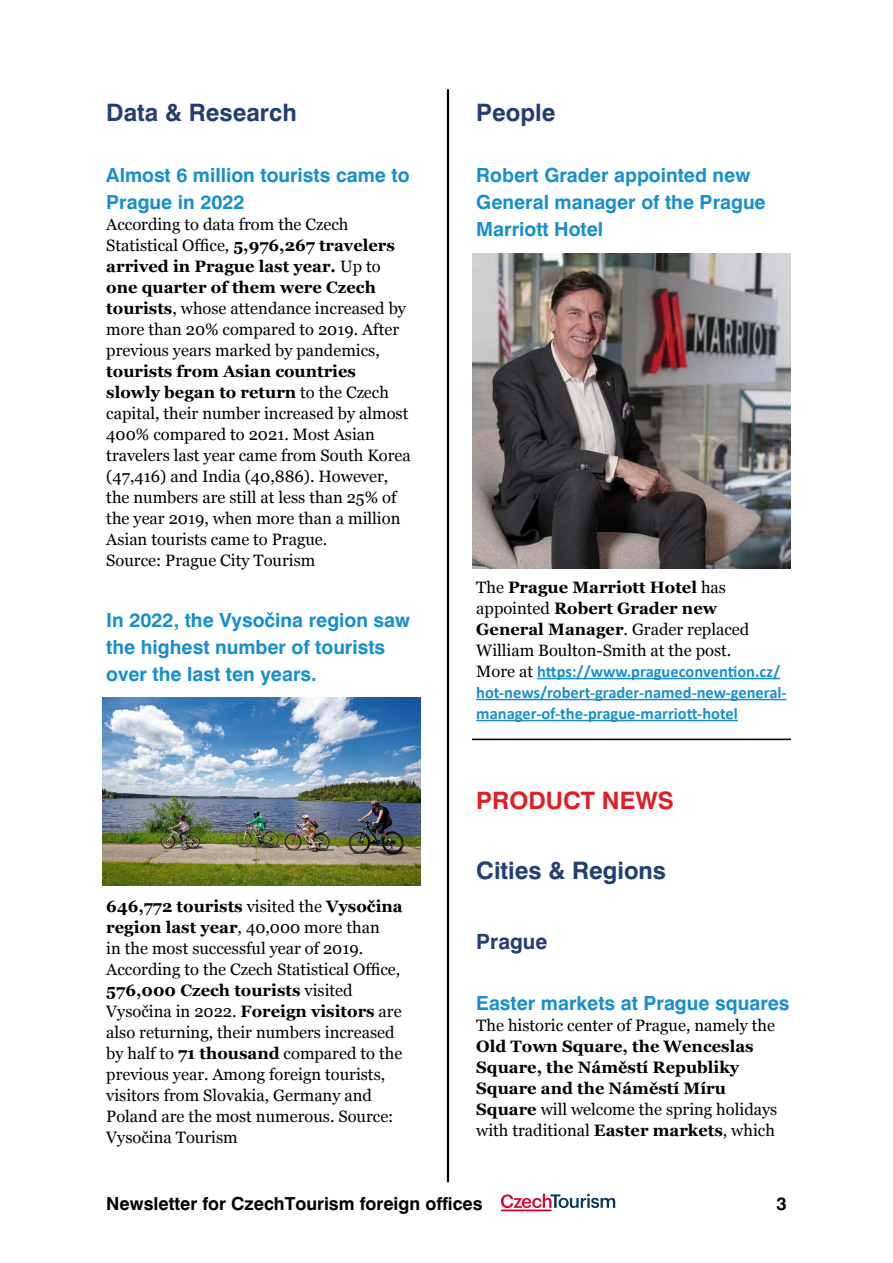
<style>
.page{position:relative;width:893px;height:1263px;background:#fff}
.page>*{position:absolute;margin:0;border:0;box-sizing:border-box;transform-origin:0 0}
.t1{font:700 24px "Swiss 721 BTCE";color:#233e73}
.t2{font:700 24px "Swiss 721 BTCE";color:#e01e26}
.t3{font:700 21px "Swiss 721 BTCE";color:#233e73}
.t4{font:700 19.5px/27px "Swiss 721 BTCE";color:#178fcf}
.t5{font:700 18px "Swiss 721 BTCE";color:#000}
.t6{font:16.5px/21px "Georgia";color:#000}
.t7{font:700 16.5px/21px "Georgia";color:#000}
.t8{font:700 16.5px/21px "Calibri";color:#178fcf}
.s1{font-weight:700}
.s2{font-family:"Georgia";font-weight:400;color:#000}
.s3{font-weight:400}
</style>
<div class="page">
<hr style="left:447px;top:89px;width:2px;height:1093px;background:#000">
<svg style="left:501px;top:1194px;width:114px;height:17px"></svg>
<hr style="left:537px;top:678px;width:243px;height:1px;background:#178fcf">
<hr style="left:476px;top:699px;width:311px;height:1px;background:#178fcf">
<hr style="left:476px;top:720px;width:262px;height:1px;background:#178fcf">
<hr style="left:472px;top:739px;width:319px;height:1px;background:#000">
<img style="left:102px;top:698px;width:319px;height:188px">
<img style="left:472px;top:253px;width:319px;height:316px">
<h1 class="t1" style="left:106px;top:96px;width:192px">Data &amp; Research</h1>
<p class="t4" style="left:106px;top:162px;width:305px">Almost 6 million tourists came to<br>Prague in 2022</p>
<p class="t6" style="left:106px;top:214px;width:301px">According to data from the Czech Statistical Office, <span class="s1">5,976,267 travelers arrived in Prague last year.</span> Up to <span class="s1">one quarter of them were Czech tourists</span>, whose attendance increased by more than 20% compared to 2019. After previous years marked by pandemics,</p>
<p class="t6" style="left:106px;top:361px;width:306px"><span class="s1">tourists from Asian countries slowly began to return</span> to the Czech capital, their number increased by almost 400% compared to 2021. Most Asian travelers last year came from South Korea (47,416) and India (40,886). However, the numbers are still at less than 25% of the year 2019, when more than a million Asian tourists came to Prague.<br>Source: Prague City Tourism</p>
<p class="t4" style="left:106px;top:607px;width:305px">In 2022, the Vysočina region saw the highest number of tourists over the last ten years.</p>
<p class="t6" style="left:106px;top:896px;width:298px"><span class="s1">646,772 tourists</span> visited the <span class="s1">Vysočina region last year</span>, 40,000 more than<br>in the most successful year of 2019.<br>According to the Czech Statistical Office, <span class="s1">576,000 Czech tourists</span> visited Vysočina in 2022. <span class="s1">Foreign visitors</span> are also returning, their numbers increased by half to <span class="s1">71 thousand</span> compared to the previous year. Among foreign tourists, visitors from Slovakia, Germany and Poland are the most numerous. Source:<br>Vysočina Tourism</p>
<h1 class="t1" style="left:476px;top:96px;width:81px">People</h1>
<p class="t4" style="left:476px;top:162px;width:291px">Robert Grader appointed new<br>General manager of the Prague<br>Marriott Hotel</p>
<p class="t6" style="left:476px;top:577px;width:275px">The <span class="s1">Prague Marriott Hotel</span> has appointed <span class="s1">Robert Grader new<br>General Manager</span>. Grader replaced<br>William Boulton-Smith at the post.</p>
<p class="t8" style="left:476px;top:660px;width:312px"><span class="s2">More at</span> https://www.pragueconvention.cz/ hot-news/robert-grader-named-new-general&shy;manager-of-the-prague-marriott-hotel</p>
<h1 class="t2" style="left:476px;top:784px;width:199px">PRODUCT NEWS</h1>
<h1 class="t1" style="left:476px;top:854px;width:191px">Cities &amp; Regions</h1>
<p class="t3" style="left:476px;top:927px;width:73px">Prague</p>
<p class="t4" style="left:476px;top:989px;width:315px">Easter markets at Prague squares</p>
<p class="t6" style="left:476px;top:1015px;width:300px">The historic center of Prague, namely the</p>
<p class="t7" style="left:476px;top:1036px;width:303px">Old Town Square, the Wenceslas Square, the Náměstí Republiky Square and the Náměstí Míru Square <span class="s3">will welcome the spring holidays with traditional</span> Easter markets<span class="s3">, which</span></p>
<p class="t5" style="left:106px;top:1191px;width:378px">Newsletter for CzechTourism foreign offices</p>
<p class="t5" style="left:776px;top:1191px;width:12px">3</p>
</div>
